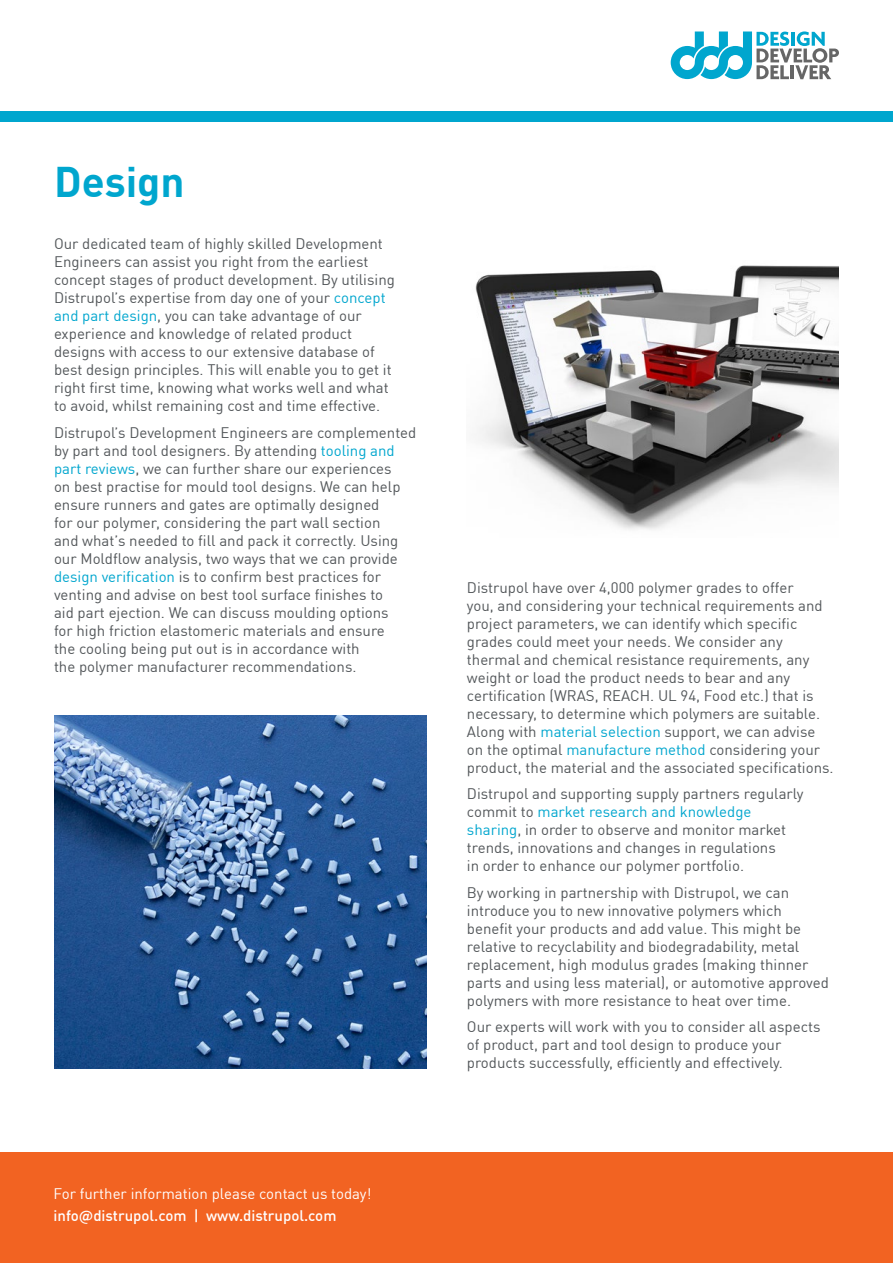
<style>
.page{position:relative;width:893px;height:1263px;background:#fff}
.page>*{position:absolute;margin:0;border:0;box-sizing:border-box;transform-origin:0 0}
.t1{font:700 42px "DIN Pro";color:#00a6ce}
.t2{font:15px/18px "DIN Pro";color:#53575a}
.t3{font:15px "DIN Pro";color:#fff}
.t4{font:500 15px "DIN Pro";color:#fff}
.s1{color:#00a6ce}
</style>
<div class="page">
<div style="left:0;top:1152px;width:893px;height:111px;background:#f26322"></div>
<img style="left:54px;top:715px;width:372px;height:353px">
<img style="left:475px;top:265px;width:364px;height:265px">
<div style="left:0;top:111px;width:893px;height:10px;background:#00a6ce"></div>
<svg style="left:671px;top:31px;width:168px;height:48px"></svg>
<h1 class="t1" style="left:54px;top:149px;width:132px">Design</h1>
<p class="t2" style="left:54px;top:234px;width:342px">Our dedicated team of highly skilled Development Engineers can assist you right from the earliest concept stages of product development. By utilising Distrupol’s expertise from day one of your <span class="s1">concept and part design</span>, you can take advantage of our experience and knowledge of related product designs with access to our extensive database of best design principles. This will enable you to get it right first time, knowing what works well and what to avoid, whilst remaining cost and time effective.</p>
<p class="t2" style="left:54px;top:422px;width:364px">Distrupol’s Development Engineers are complemented by part and tool designers. By attending <span class="s1">tooling and part reviews</span>, we can further share our experiences<br>on best practise for mould tool designs. We can help ensure runners and gates are optimally designed<br>for our polymer, considering the part wall section<br>and what’s needed to fill and pack it correctly. Using our Moldflow analysis, two ways that we can provide <span class="s1">design verification</span> is to confirm best practices for venting and advise on best tool surface finishes to<br>aid part ejection. We can discuss moulding options<br>for high friction elastomeric materials and ensure<br>the cooling being put out is in accordance with<br>the polymer manufacturer recommendations.</p>
<p class="t3" style="left:54px;top:1182px;width:319px">For further information please contact us today!</p>
<p class="t4" style="left:54px;top:1204px;width:284px">info@distrupol.com | www.distrupol.com</p>
<p class="t2" style="left:467px;top:577px;width:368px">Distrupol have over 4,000 polymer grades to offer<br>you, and considering your technical requirements and project parameters, we can identify which specific grades could meet your needs. We consider any thermal and chemical resistance requirements, any weight or load the product needs to bear and any certification (WRAS, REACH. UL 94, Food etc.) that is necessary, to determine which polymers are suitable.<br>Along with <span class="s1">material selection</span> support, we can advise on the optimal <span class="s1">manufacture method</span> considering your product, the material and the associated specifications.</p>
<p class="t2" style="left:467px;top:784px;width:338px">Distrupol and supporting supply partners regularly commit to <span class="s1">market research and knowledge sharing</span>, in order to observe and monitor market trends, innovations and changes in regulations<br>in order to enhance our polymer portfolio.</p>
<p class="t2" style="left:467px;top:882px;width:363px">By working in partnership with Distrupol, we can introduce you to new innovative polymers which benefit your products and add value. This might be relative to recyclability and biodegradability, metal replacement, high modulus grades (making thinner parts and using less material), or automotive approved polymers with more resistance to heat over time.</p>
<p class="t2" style="left:467px;top:1017px;width:355px">Our experts will work with you to consider all aspects of product, part and tool design to produce your products successfully, efficiently and effectively.</p>
</div>
